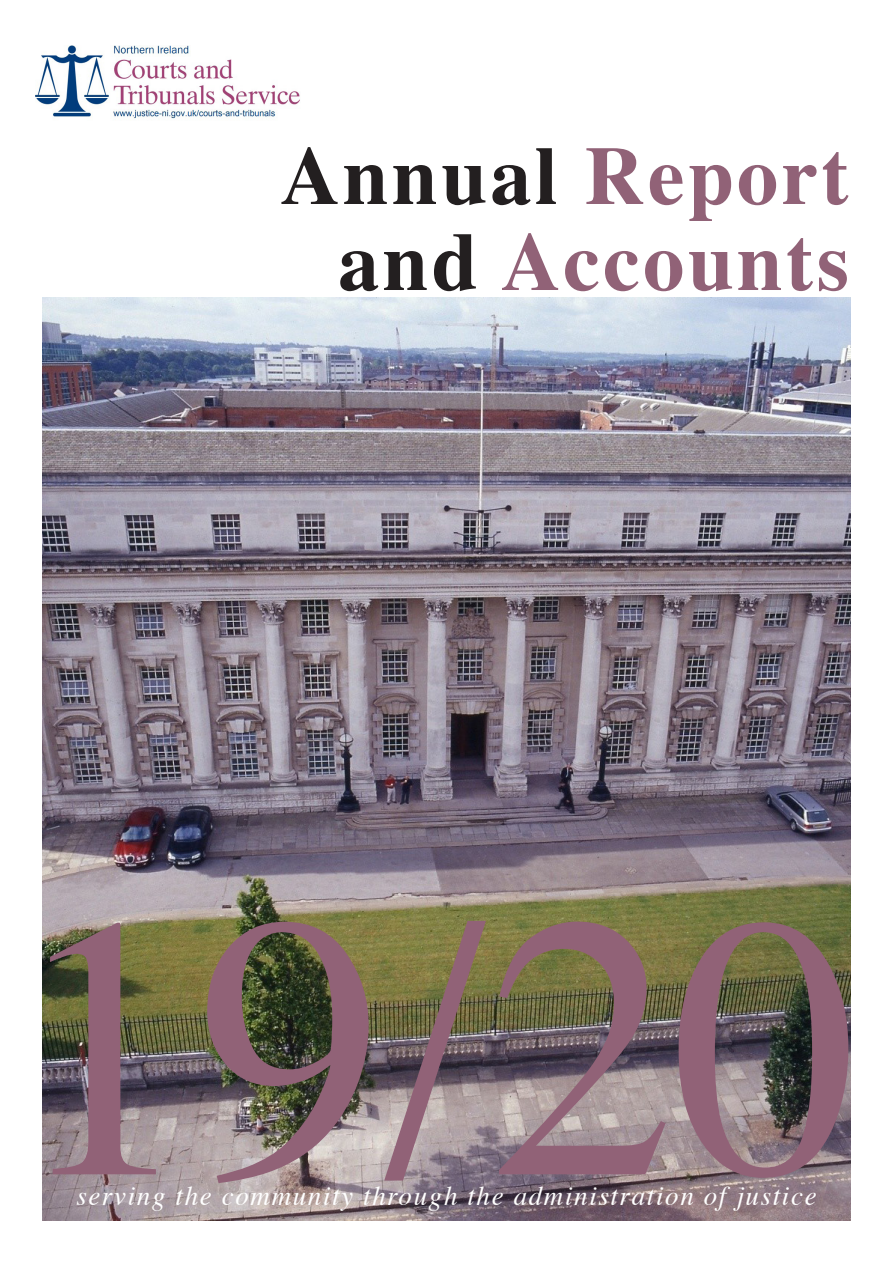
<style>
.page{position:relative;width:893px;height:1263px;background:#fff}
.page>*{position:absolute;margin:0;border:0;box-sizing:border-box;transform-origin:0 0}
.t1{font:375px "Times";color:#916277}
.t2{font:700 82.5px "Times";letter-spacing:.04em;color:#231f20}
.t3{font:700 82.5px "Times";letter-spacing:.04em;color:#916277}
.t4{font:italic 27px "Times";letter-spacing:.06em;color:#fff}
.s1{color:#916277}
.s2{color:#231f20}
</style>
<div class="page">
<img style="left:35px;top:45px;width:265px;height:74px">
<img style="left:43px;top:298px;width:807px;height:922px">
<p class="t2" style="left:280px;top:97px;width:571px">Annual <span class="s1">Report</span></p>
<p class="t3" style="left:338px;top:183px;width:512px"><span class="s2">and</span> Accounts</p>
<p class="t1" style="left:9px;top:698px;width:856px">19/20</p>
<p class="t4" style="left:76px;top:1172px;width:742px">serving the community through the administration of justice</p>
</div>
